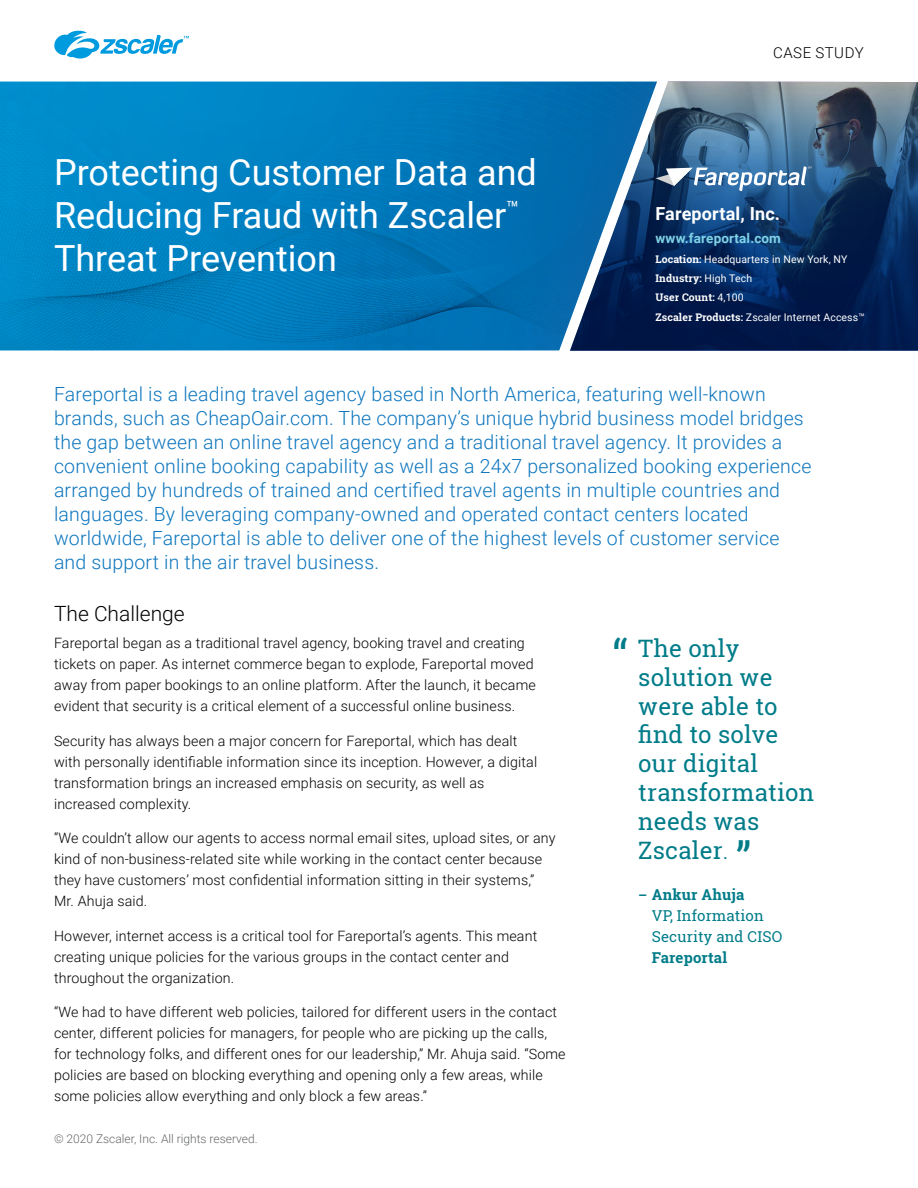
<style>
.page{position:relative;width:918px;height:1188px;background:#fff}
.page>*{position:absolute;margin:0;border:0;box-sizing:border-box;transform-origin:0 0}
.t1{font:42px "Roboto Slab";color:#007c89}
.t2{font:36px/43.2px "Roboto";color:#fff}
.t3{font:24px/28.8px "Roboto Slab";letter-spacing:.01em;color:#007c89}
.t4{font:300 21px "Roboto";color:#000}
.t5{font:300 19.5px/24px "Roboto";letter-spacing:.01em;color:#0d76bd}
.t6{font:700 18px "Roboto";letter-spacing:.01em;color:#fff}
.t7{font:15px/21px "Roboto Slab";letter-spacing:.01em;color:#007c89}
.t8{font:700 15px "Roboto Slab";letter-spacing:.01em;color:#007c89}
.t9{font:300 15px "Roboto";letter-spacing:.035em;color:#000}
.t10{font:300 14.25px/21px "Roboto";letter-spacing:.01em;color:#000}
.t11{font:700 13.5px "Roboto";letter-spacing:.01em;color:#80d2e6}
.t12{font:300 12px "Roboto";color:#666767}
.t13{font:10.5px "Roboto";letter-spacing:.01em;color:#fff}
.t14{font:700 10.5px/19.4px "Roboto Slab";letter-spacing:.01em;color:#fff}
.s1{font-family:"Roboto Slab";font-weight:700}
.s2{font-family:"Roboto";font-weight:400}
.s3{font-size:19.5px}
.s4{font-weight:700;font-size:13.5px}
.s5{font-weight:700}
</style>
<div class="page">
<svg style="left:54px;top:31px;width:135px;height:27px"></svg>
<svg style="left:0;top:82px;width:557px;height:268px;background:#007dbe"></svg>
<svg style="left:557px;top:81px;width:146px;height:270px;background:#1472af"></svg>
<svg style="left:570px;top:82px;width:348px;height:268px;background:#204773"></svg>
<svg style="left:656px;top:166px;width:156px;height:25px"></svg>
<h2 class="t2" style="left:54px;top:149px;width:484px">Protecting Customer Data and<br>Reducing Fraud with Zscaler<sup>™<br></sup>Threat Prevention</h2>
<p class="t9" style="left:773px;top:42px;width:92px">CASE STUDY</p>
<p class="t6" style="left:656px;top:201px;width:126px">Fareportal, Inc.</p>
<p class="t11" style="left:656px;top:229px;width:127px">www.fareportal.com</p>
<p class="t13" style="left:656px;top:251px;width:193px"><span class="s1">Location:</span> Headquarters in New York, NY</p>
<p class="t14" style="left:656px;top:268px;width:98px">Industry: <span class="s2">High Tech<br></span>User Count: <span class="s2">4,100</span></p>
<p class="t13" style="left:656px;top:310px;width:211px"><span class="s1">Zscaler Products:</span> Zscaler Internet Access™</p>
<p class="t5" style="left:54px;top:381px;width:759px">Fareportal is a leading travel agency based in North America, featuring well-known brands, such as CheapOair.com. The company’s unique hybrid business model bridges the gap between an online travel agency and a traditional travel agency. It provides a convenient online booking capability as well as a 24x7 personalized booking experience arranged by hundreds of trained and certified travel agents in multiple countries and languages. By leveraging company-owned and operated contact centers located worldwide, Fareportal is able to deliver one of the highest levels of customer service and support in the air travel business.</p>
<h3 class="t4" style="left:54px;top:598px;width:132px">The Challenge</h3>
<p class="t10" style="left:54px;top:632px;width:483px">Fareportal began as a traditional travel agency, booking travel and creating tickets on paper. As internet commerce began to explode, Fareportal moved away from paper bookings to an online platform. After the launch, it became evident that security is a critical element of a successful online business.</p>
<p class="t10" style="left:54px;top:730px;width:485px">Security has always been a major concern for Fareportal, which has dealt with personally identifiable information since its inception. However, a digital transformation brings an increased emphasis on security, as well as increased complexity.</p>
<p class="t10" style="left:54px;top:827px;width:503px">“We couldn’t allow our agents to access normal email sites, upload sites, or any kind of non-business-related site while working in the contact center because they have customers’ most confidential information sitting in their systems,” Mr. Ahuja said.</p>
<p class="t10" style="left:54px;top:925px;width:485px">However, internet access is a critical tool for Fareportal’s agents. This meant creating unique policies for the various groups in the contact center and throughout the organization.</p>
<p class="t10" style="left:54px;top:1001px;width:513px">“We had to have different web policies, tailored for different users in the contact center, different policies for managers, for people who are picking up the calls, for technology folks, and different ones for our leadership,” Mr. Ahuja said. “Some policies are based on blocking everything and opening only a few areas, while some policies allow everything and only block a few areas.”</p>
<p class="t12" style="left:54px;top:1130px;width:205px">© 2020 Zscaler, Inc. All rights reserved.</p>
<h1 class="t1" style="left:613px;top:626px;width:17px">“</h1>
<h3 class="t3" style="left:638px;top:634px;width:178px">The only solution we were able to find to solve our digital transformation needs was<br>Zscaler<span class="s3">.</span></h3>
<p class="t7" style="left:652px;top:884px;width:132px;text-indent:-14px"><span class="s4">–</span> <span class="s5">Ankur Ahuja<br></span>VP, Information<br>Security and CISO</p>
<p class="t8" style="left:652px;top:947px;width:77px">Fareportal</p>
<h1 class="t1" style="left:736px;top:829px;width:17px">”</h1>
</div>
